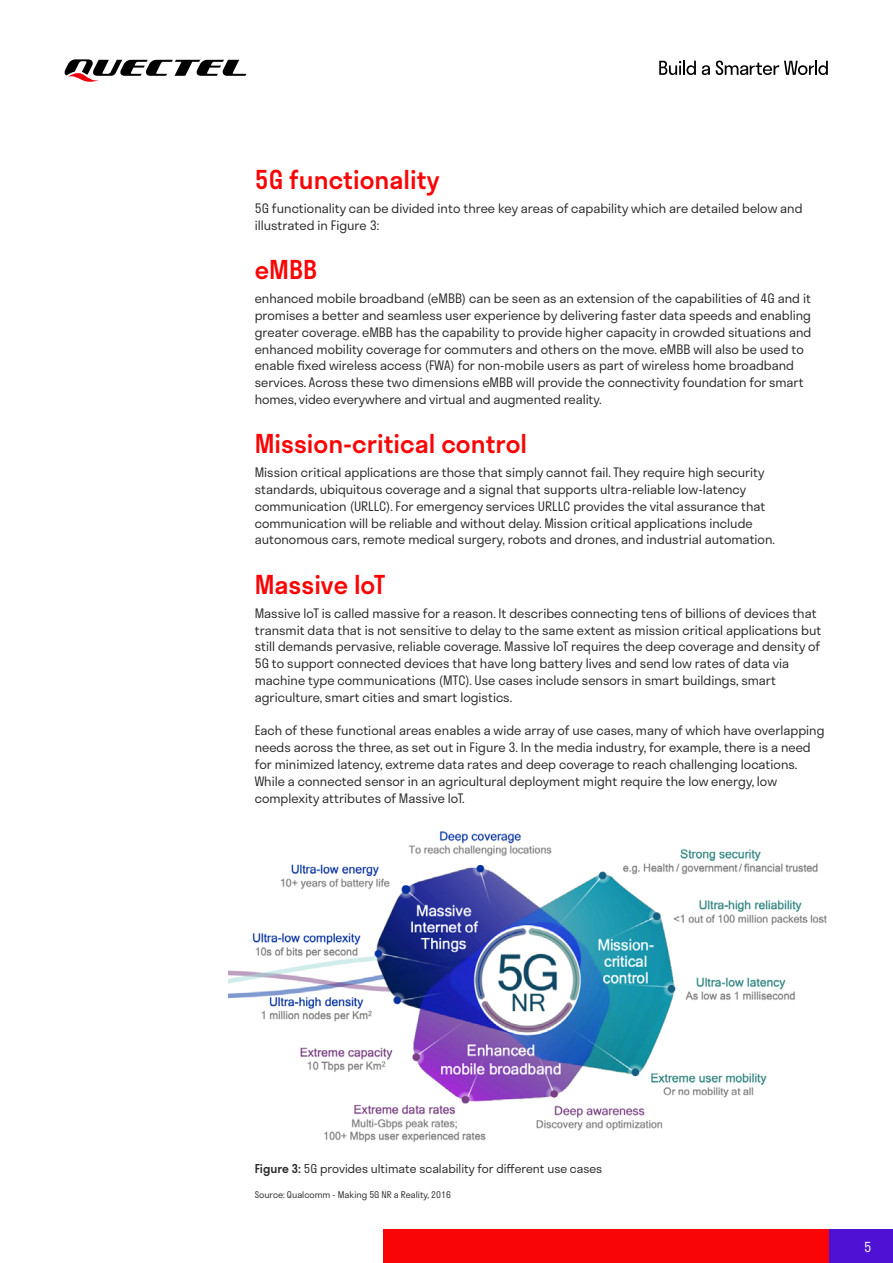
<style>
.page{position:relative;width:893px;height:1263px;background:#fff}
.page>*{position:absolute;margin:0;border:0;box-sizing:border-box;transform-origin:0 0}
.t1{font:500 25.5px "Stratos";color:#fa0505}
.t2{font:300 13.5px "Stratos";color:#fff}
.t3{font:300 12.75px/16.8px "Stratos";color:#272526}
.t4{font:300 12px "Stratos";color:#272526}
.t5{font:300 9px "Stratos";color:#272526}
.s1{font-weight:500}
</style>
<div class="page">
<img style="left:229px;top:831px;width:598px;height:311px">
<svg style="left:64px;top:59px;width:182px;height:23px"></svg>
<svg style="left:659px;top:61px;width:37px;height:14px"></svg>
<svg style="left:702px;top:65px;width:8px;height:10px"></svg>
<svg style="left:716px;top:61px;width:112px;height:14px"></svg>
<div style="left:383px;top:1229px;width:510px;height:34px;background:#fa0505"></div>
<div style="left:829px;top:1229px;width:64px;height:34px;background:#4f11d4"></div>
<h1 class="t1" style="left:255px;top:165px;width:186px">5G functionality</h1>
<p class="t3" style="left:255px;top:200px;width:549px">5G functionality can be divided into three key areas of capability which are detailed below and illustrated in Figure 3:</p>
<h1 class="t1" style="left:255px;top:255px;width:64px">eMBB</h1>
<p class="t3" style="left:255px;top:290px;width:558px">enhanced mobile broadband (eMBB) can be seen as an extension of the capabilities of 4G and it promises a better and seamless user experience by delivering faster data speeds and enabling greater coverage. eMBB has the capability to provide higher capacity in crowded situations and enhanced mobility coverage for commuters and others on the move. eMBB will also be used to enable fixed wireless access (FWA) for non-mobile users as part of wireless home broadband services. Across these two dimensions eMBB will provide the connectivity foundation for smart homes, video everywhere and virtual and augmented reality.</p>
<h1 class="t1" style="left:255px;top:429px;width:274px">Mission-critical control</h1>
<p class="t3" style="left:255px;top:464px;width:522px">Mission critical applications are those that simply cannot fail. They require high security standards, ubiquitous coverage and a signal that supports ultra-reliable low-latency communication (URLLC). For emergency services URLLC provides the vital assurance that communication will be reliable and without delay. Mission critical applications include autonomous cars, remote medical surgery, robots and drones, and industrial automation.</p>
<h1 class="t1" style="left:255px;top:570px;width:132px">Massive IoT</h1>
<p class="t3" style="left:255px;top:605px;width:568px">Massive IoT is called massive for a reason. It describes connecting tens of billions of devices that transmit data that is not sensitive to delay to the same extent as mission critical applications but still demands pervasive, reliable coverage. Massive IoT requires the deep coverage and density of 5G to support connected devices that have long battery lives and send low rates of data via machine type communications (MTC). Use cases include sensors in smart buildings, smart agriculture, smart cities and smart logistics.</p>
<p class="t3" style="left:255px;top:723px;width:571px">Each of these functional areas enables a wide array of use cases, many of which have overlapping needs across the three, as set out in Figure 3. In the media industry, for example, there is a need for minimized latency, extreme data rates and deep coverage to reach challenging locations.<br>While a connected sensor in an agricultural deployment might require the low energy, low complexity attributes of Massive IoT.</p>
<p class="t4" style="left:255px;top:1161px;width:349px"><span class="s1">Figure 3:</span> 5G provides ultimate scalability for different use cases</p>
<p class="t5" style="left:255px;top:1189px;width:198px">Source: Qualcomm - Making 5G NR a Reality, 2016</p>
<p class="t2" style="left:864px;top:1239px;width:9px">5</p>
</div>
